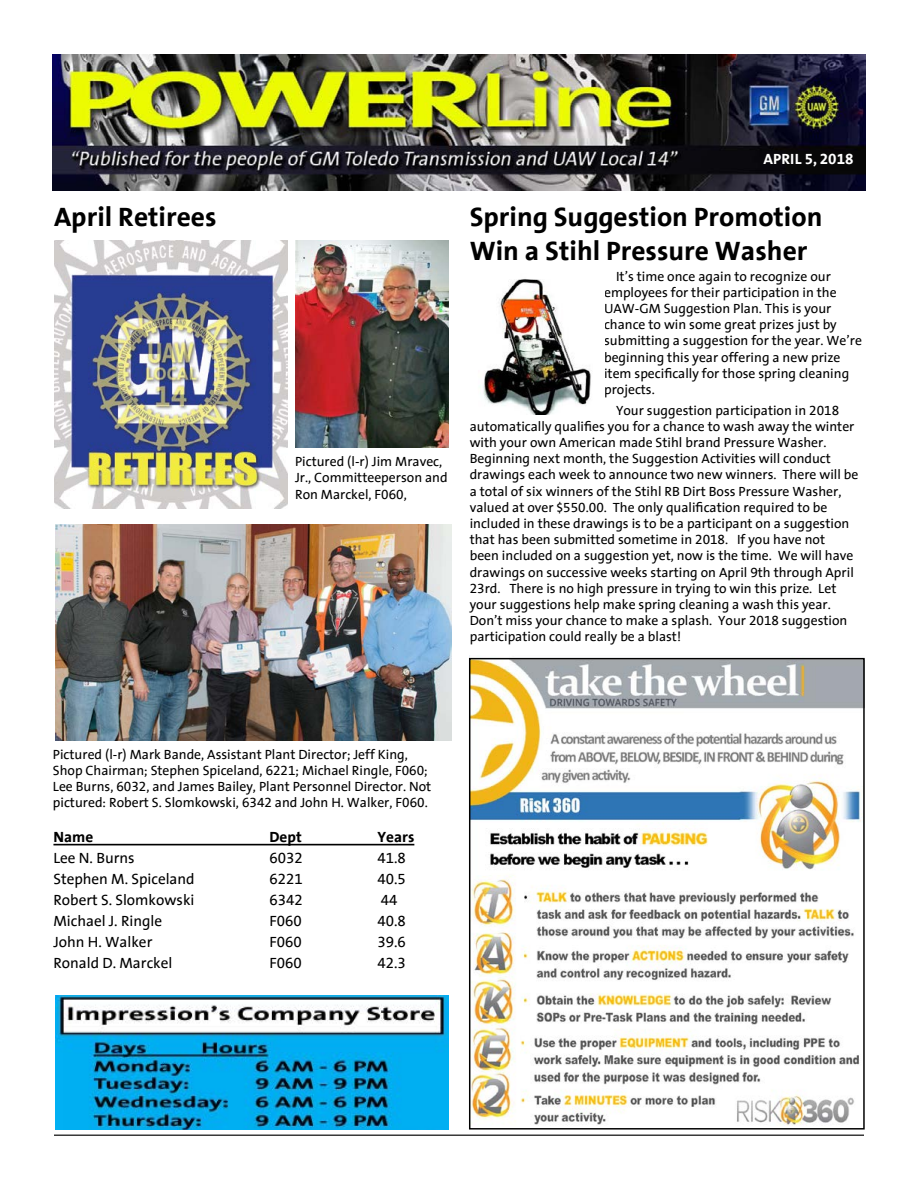
<style>
.page{position:relative;width:918px;height:1188px;background:#fff}
.page>*{position:absolute;margin:0;border:0;box-sizing:border-box;transform-origin:0 0}
.t1{font:700 27px/33.9px "GM Sans";color:#000}
.t2{font:15px "GM Sans";color:#000}
.t3{font:700 15px "GM Sans";color:#000}
.t4{font:700 15px "GM Sans";color:#fff}
.t5{font:13.5px/16.2px "GM Sans";color:#000}
</style>
<div class="page">
<img style="left:53px;top:54px;width:812px;height:136px">
<hr style="left:54px;top:1135px;width:810px;height:1px;background:#000">
<img style="left:483px;top:279px;width:108px;height:135px">
<hr style="left:53px;top:844px;width:361px;height:1px;background:#000">
<img style="left:295px;top:240px;width:154px;height:207px">
<img style="left:56px;top:996px;width:392px;height:134px">
<img style="left:54px;top:240px;width:233px;height:268px">
<img style="left:470px;top:657px;width:395px;height:213px">
<img style="left:471px;top:875px;width:389px;height:251px">
<img style="left:56px;top:524px;width:395px;height:216px">
<h1 class="t1" style="left:54px;top:200px;width:164px">April Retirees</h1>
<p class="t5" style="left:295px;top:454px;width:154px">Pictured (l-r) Jim Mravec,<br>Jr., Committeeperson and<br>Ron Marckel, F060,</p>
<p class="t4" style="left:764px;top:150px;width:91px">APRIL 5, 2018</p>
<h1 class="t1" style="left:470px;top:200px;width:354px">Spring Suggestion Promotion<br>Win a Stihl Pressure Washer</h1>
<p class="t5" style="left:604px;top:268px;width:259px;text-indent:12px">It’s time once again to recognize our employees for their participation in the UAW-GM Suggestion Plan. This is your chance to win some great prizes just by submitting a suggestion for the year. We’re beginning this year offering a new prize item specifically for those spring cleaning projects.</p>
<p class="t5" style="left:470px;top:402px;width:390px;text-indent:146px">Your suggestion participation in 2018 automatically qualifies you for a chance to wash away the winter with your own American made Stihl brand Pressure Washer.<br>Beginning next month, the Suggestion Activities will conduct drawings each week to announce two new winners. There will be a total of six winners of the Stihl RB Dirt Boss Pressure Washer, valued at over $550.00. The only qualification required to be included in these drawings is to be a participant on a suggestion that has been submitted sometime in 2018. If you have not<br>been included on a suggestion yet, now is the time. We will have drawings on successive weeks starting on April 9th through April 23rd. There is no high pressure in trying to win this prize. Let your suggestions help make spring cleaning a wash this year.<br>Don’t miss your chance to make a splash. Your 2018 suggestion participation could really be a blast!</p>
<p class="t5" style="left:53px;top:746px;width:380px">Pictured (l-r) Mark Bande, Assistant Plant Director; Jeff King, Shop Chairman; Stephen Spiceland, 6221; Michael Ringle, F060; Lee Burns, 6032, and James Bailey, Plant Personnel Director. Not pictured: Robert S. Slomkowski, 6342 and John H. Walker, F060.</p>
<p class="t3" style="left:53px;top:828px;width:41px">Name</p>
<p class="t3" style="left:269px;top:828px;width:34px">Dept</p>
<p class="t3" style="left:377px;top:828px;width:38px">Years</p>
<p class="t2" style="left:53px;top:850px;width:83px">Lee N. Burns</p>
<p class="t2" style="left:269px;top:850px;width:35px">6032</p>
<p class="t2" style="left:377px;top:850px;width:30px">41.8</p>
<p class="t2" style="left:53px;top:871px;width:143px">Stephen M. Spiceland</p>
<p class="t2" style="left:269px;top:871px;width:35px">6221</p>
<p class="t2" style="left:377px;top:871px;width:30px">40.5</p>
<p class="t2" style="left:53px;top:892px;width:143px">Robert S. Slomkowski</p>
<p class="t2" style="left:269px;top:892px;width:35px">6342</p>
<p class="t2" style="left:381px;top:892px;width:18px">44</p>
<p class="t2" style="left:53px;top:913px;width:110px">Michael J. Ringle</p>
<p class="t2" style="left:269px;top:913px;width:34px">F060</p>
<p class="t2" style="left:377px;top:913px;width:30px">40.8</p>
<p class="t2" style="left:53px;top:934px;width:101px">John H. Walker</p>
<p class="t2" style="left:269px;top:934px;width:34px">F060</p>
<p class="t2" style="left:377px;top:934px;width:30px">39.6</p>
<p class="t2" style="left:53px;top:955px;width:120px">Ronald D. Marckel</p>
<p class="t2" style="left:269px;top:955px;width:34px">F060</p>
<p class="t2" style="left:377px;top:955px;width:30px">42.3</p>
</div>
